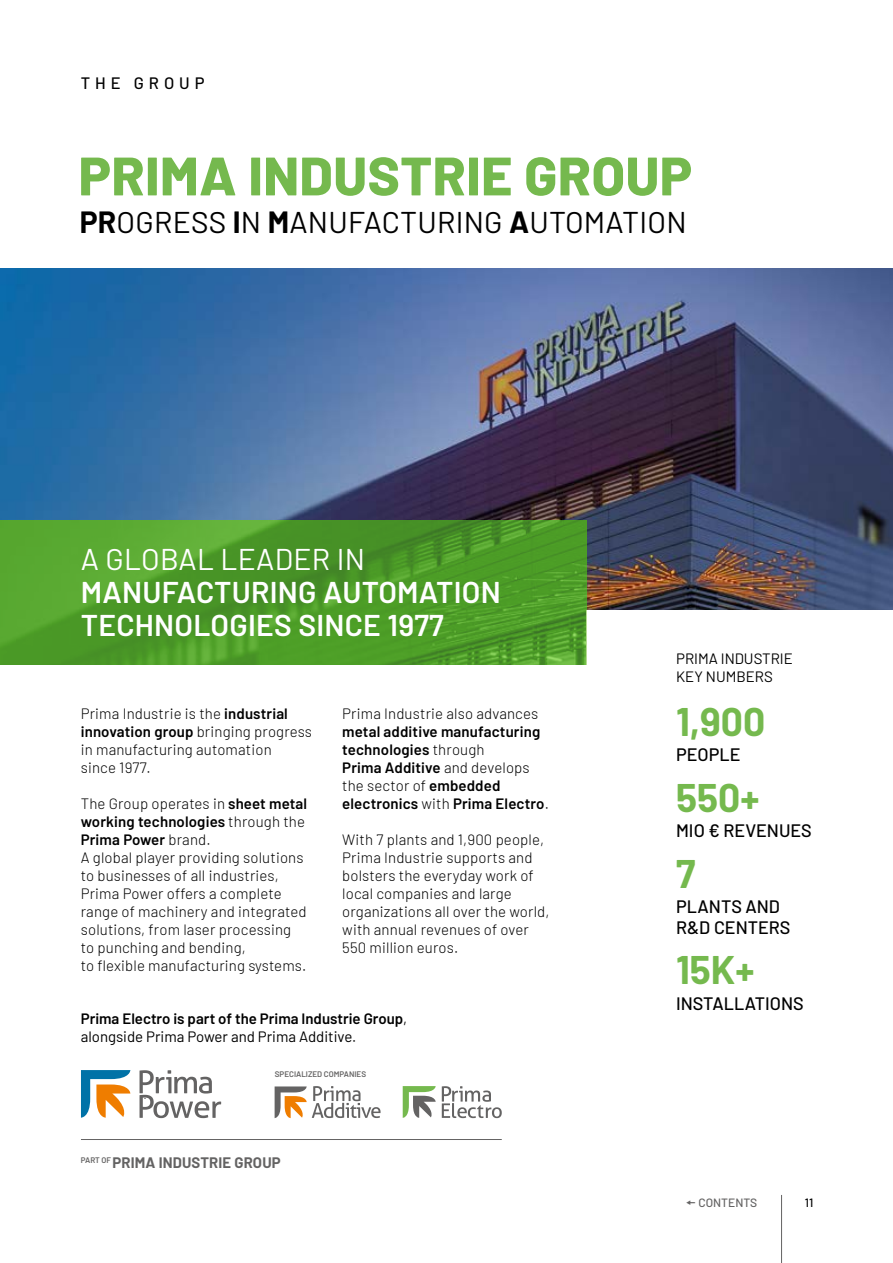
<style>
.page{position:relative;width:893px;height:1263px;background:#fff}
.page>*{position:absolute;margin:0;border:0;box-sizing:border-box;transform-origin:0 0}
.t1{font:800 54px "Barlow";letter-spacing:.01em;color:#75b94e}
.t2{font:700 39px "Barlow";color:#75b94e}
.t3{font:600 30px/33px "Barlow";letter-spacing:.01em;color:#fff}
.t4{font:30px "Barlow";letter-spacing:.01em;color:#000}
.t5{font:30px "Barlow";letter-spacing:.01em;color:#fff}
.t6{font:500 18px/21px "Barlow";color:#000}
.t7{font:500 16.5px "Barlow";letter-spacing:.3em;color:#000}
.t8{font:300 15px/18px "Barlow";letter-spacing:.01em;color:#000}
.t9{font:600 15px/18px "Barlow";letter-spacing:.01em;color:#000}
.t10{font:15px/18px "Barlow";color:#000}
.t11{font:700 14.85px "Barlow";letter-spacing:.01em;color:#646363}
.t12{font:500 12px "Barlow";color:#646363}
.t13{font:500 12px "Barlow";color:#000}
.t14{font:600 8.1px "Barlow";color:#646363}
.s1{font-weight:700}
.s2{font-weight:600}
.s3{font-weight:300}
.s4{font-weight:400}
</style>
<div class="page">
<img style="left:0;top:268px;width:893px;height:342px">
<svg style="left:81px;top:1070px;width:49px;height:48px"></svg>
<svg style="left:140px;top:1070px;width:81px;height:48px"></svg>
<svg style="left:275px;top:1086px;width:106px;height:32px"></svg>
<svg style="left:403px;top:1086px;width:33px;height:32px"></svg>
<svg style="left:442px;top:1086px;width:60px;height:32px"></svg>
<hr style="left:81px;top:1139px;width:421px;height:1px;background:#646363">
<svg style="left:0;top:520px;width:587px;height:144px;background:#4e9c2a"></svg>
<hr style="left:781px;top:1195px;width:1px;height:68px;background:#646363">
<p class="t7" style="left:81px;top:71px;width:125px">THE GROUP</p>
<h1 class="t1" style="left:79px;top:136px;width:615px">PRIMA INDUSTRIE GROUP</h1>
<h3 class="t4" style="left:80px;top:200px;width:608px"><span class="s1">PR</span>OGRESS <span class="s1">I</span>N <span class="s1">M</span>ANUFACTURING <span class="s1">A</span>UTOMATION</h3>
<h3 class="t5" style="left:81px;top:538px;width:286px">A GLOBAL LEADER IN</h3>
<h3 class="t3" style="left:81px;top:574px;width:422px">MANUFACTURING AUTOMATION<br>TECHNOLOGIES SINCE 1977</h3>
<p class="t8" style="left:81px;top:703px;width:233px">Prima Industrie is the <span class="s2">industrial innovation group</span> bringing progress in manufacturing automation<br>since 1977.</p>
<p class="t8" style="left:81px;top:793px;width:228px">The Group operates in <span class="s2">sheet metal working technologies</span> through the<br><span class="s2">Prima Power</span> brand.<br>A global player providing solutions to businesses of all industries,<br>Prima Power offers a complete range of machinery and integrated solutions, from laser processing to punching and bending,<br>to flexible manufacturing systems.</p>
<p class="t8" style="left:342px;top:703px;width:197px">Prima Industrie also advances</p>
<p class="t9" style="left:342px;top:721px;width:208px">metal additive manufacturing technologies <span class="s3">through<br></span>Prima Additive <span class="s3">and develops the sector of</span> embedded electronics <span class="s3">with</span> Prima Electro<span class="s3">.</span></p>
<p class="t8" style="left:342px;top:829px;width:209px">With 7 plants and 1,900 people,<br>Prima Industrie supports and bolsters the everyday work of local companies and large organizations all over the world, with annual revenues of over<br>550 million euros.</p>
<p class="t9" style="left:81px;top:1009px;width:328px">Prima Electro is part of the Prima Industrie Group<span class="s4">, alongside Prima Power and Prima Additive.</span></p>
<p class="t14" style="left:275px;top:1068px;width:93px">SPECIALIZED COMPANIES</p>
<p class="t11" style="left:81px;top:1152px;width:201px"><sup>PART</sup> <sup>OF</sup> PRIMA INDUSTRIE GROUP</p>
<p class="t10" style="left:676px;top:649px;width:118px">PRIMA INDUSTRIE<br>KEY NUMBERS</p>
<h2 class="t2" style="left:676px;top:693px;width:91px">1,900</h2>
<p class="t6" style="left:676px;top:743px;width:66px">PEOPLE</p>
<h2 class="t2" style="left:676px;top:769px;width:85px">550+</h2>
<p class="t6" style="left:676px;top:819px;width:137px">MIO € REVENUES</p>
<h2 class="t2" style="left:676px;top:845px;width:21px">7</h2>
<p class="t6" style="left:676px;top:894px;width:116px">PLANTS AND<br>R&amp;D CENTERS</p>
<h2 class="t2" style="left:676px;top:941px;width:80px">15K+</h2>
<p class="t6" style="left:676px;top:991px;width:129px">INSTALLATIONS</p>
<p class="t12" style="left:698px;top:1194px;width:60px">CONTENTS</p>
<p class="t13" style="left:805px;top:1194px;width:10px">11</p>
</div>
